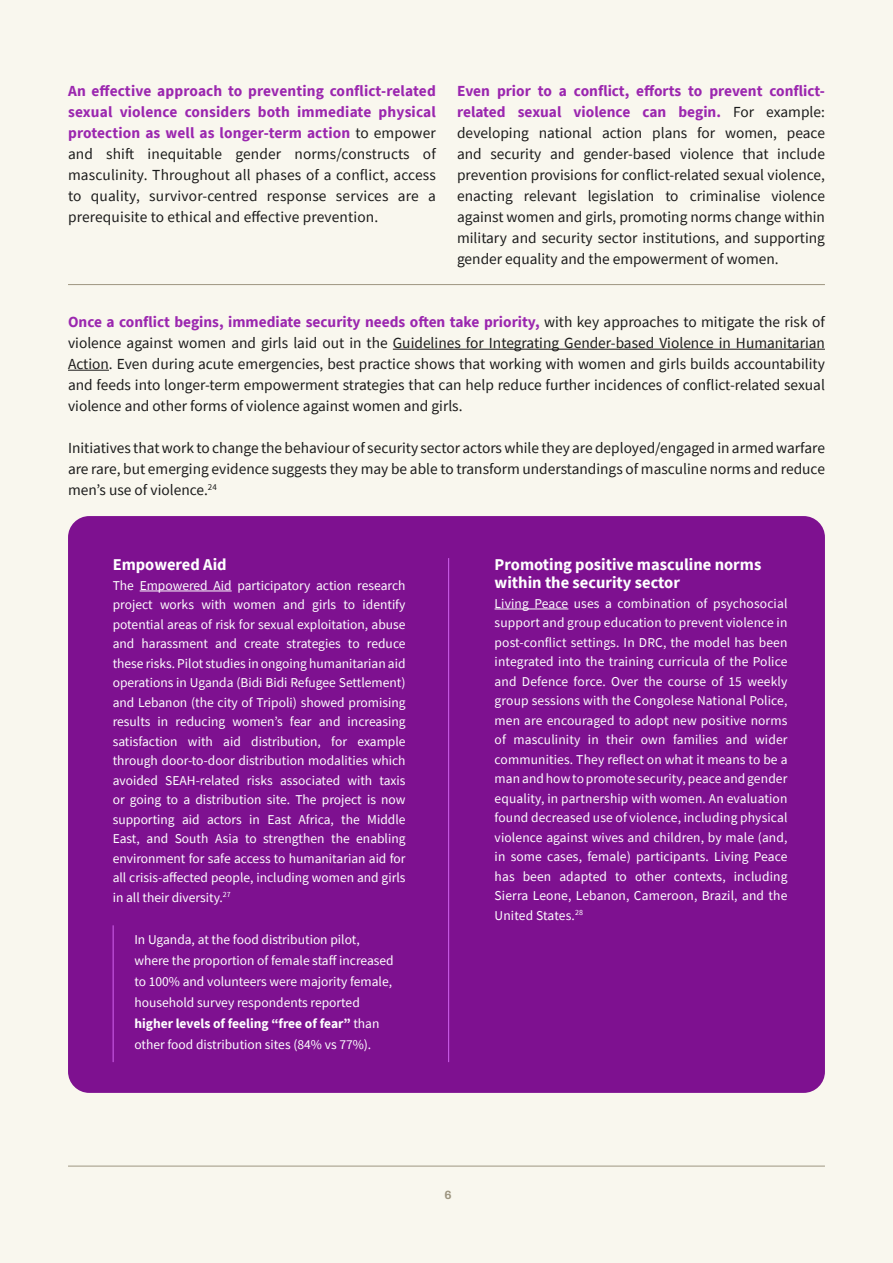
<style>
.page{position:relative;width:893px;height:1263px;background:#f9f7ee}
.page>*{position:absolute;margin:0;border:0;box-sizing:border-box;transform-origin:0 0}
.t1{font:700 16.5px "Source Sans Pro";color:#fff}
.t2{font:15.3px/21px "Source Sans Pro";color:#1b1b1b;text-align:justify}
.t3{font:13.5px/19.5px "Source Sans Pro";color:#fff;text-align:justify}
.t4{font:700 12px "Archivo";color:#9e9681}
.s1{font-weight:700;color:#9b27af}
.s2{font-weight:700}
</style>
<div class="page">
<hr style="left:68px;top:1166px;width:757px;height:1px;background:#9e9681">
<div style="left:68px;top:516px;width:757px;height:577px;background:#7e1190;border-radius:21px"></div>
<hr style="left:68px;top:284px;width:757px;height:1px;background:#9e9681">
<hr style="left:448px;top:558px;width:1px;height:504px;background:#d163ef">
<hr style="left:113px;top:925px;width:1px;height:137px;background:#d163ef">
<hr style="left:393px;top:349px;width:432px;height:1px;background:#1b1b1b">
<hr style="left:68px;top:370px;width:41px;height:1px;background:#1b1b1b">
<hr style="left:140px;top:591px;width:92px;height:1px;background:#fff">
<hr style="left:495px;top:609px;width:73px;height:1px;background:#fff">
<p class="t2" style="left:68px;top:80px;width:369px"><span class="s1">An effective approach to preventing conflict-related sexual violence considers both immediate physical protection as well as longer-term action</span> to empower and shift inequitable gender norms/constructs of masculinity. Throughout all phases of a conflict, access to quality, survivor-centred response services are a prerequisite to ethical and effective prevention.</p>
<p class="t2" style="left:457px;top:80px;width:369px"><span class="s1">Even prior to a conflict, efforts to prevent conflict&shy;related sexual violence can begin.</span> For example: developing national action plans for women, peace and security and gender-based violence that include prevention provisions for conflict-related sexual violence, enacting relevant legislation to criminalise violence against women and girls, promoting norms change within military and security sector institutions, and supporting gender equality and the empowerment of women.</p>
<p class="t2" style="left:68px;top:311px;width:758px"><span class="s1">Once a conflict begins, immediate security needs often take priority,</span> with key approaches to mitigate the risk of violence against women and girls laid out in the Guidelines for Integrating Gender-based Violence in Humanitarian Action. Even during acute emergencies, best practice shows that working with women and girls builds accountability and feeds into longer-term empowerment strategies that can help reduce further incidences of conflict-related sexual violence and other forms of violence against women and girls.</p>
<p class="t2" style="left:68px;top:437px;width:758px">Initiatives that work to change the behaviour of security sector actors while they are deployed/engaged in armed warfare are rare, but emerging evidence suggests they may be able to transform understandings of masculine norms and reduce men’s use of violence.<sup>24</sup></p>
<p class="t1" style="left:113px;top:554px;width:116px">Empowered Aid</p>
<p class="t3" style="left:113px;top:576px;width:294px">The Empowered Aid participatory action research project works with women and girls to identify potential areas of risk for sexual exploitation, abuse and harassment and create strategies to reduce these risks. Pilot studies in ongoing humanitarian aid operations in Uganda (Bidi Bidi Refugee Settlement) and Lebanon (the city of Tripoli) showed promising results in reducing women’s fear and increasing satisfaction with aid distribution, for example through door-to-door distribution modalities which avoided SEAH-related risks associated with taxis or going to a distribution site. The project is now supporting aid actors in East Africa, the Middle East, and South Asia to strengthen the enabling environment for safe access to humanitarian aid for all crisis-affected people, including women and girls in all their diversity.<sup>27</sup></p>
<p class="t3" style="left:134px;top:929px;width:261px;line-height:21px;text-align:left">In Uganda, at the food distribution pilot, where the proportion of female staff increased to 100% and volunteers were majority female, household survey respondents reported <span class="s2">higher levels of feeling “free of fear”</span> than other food distribution sites (84% vs 77%).</p>
<p class="t1" style="left:495px;top:554px;width:268px">Promoting positive masculine norms</p>
<p class="t1" style="left:495px;top:572px;width:187px">within the security sector</p>
<p class="t3" style="left:495px;top:594px;width:294px">Living Peace uses a combination of psychosocial support and group education to prevent violence in post-conflict settings. In DRC, the model has been integrated into the training curricula of the Police and Defence force. Over the course of 15 weekly group sessions with the Congolese National Police, men are encouraged to adopt new positive norms of masculinity in their own families and wider communities. They reflect on what it means to be a man and how to promote security, peace and gender equality, in partnership with women. An evaluation found decreased use of violence, including physical violence against wives and children, by male (and, in some cases, female) participants. Living Peace has been adapted to other contexts, including Sierra Leone, Lebanon, Cameroon, Brazil, and the United States.<sup>28</sup></p>
<p class="t4" style="left:445px;top:1185px;width:9px">6</p>
</div>
